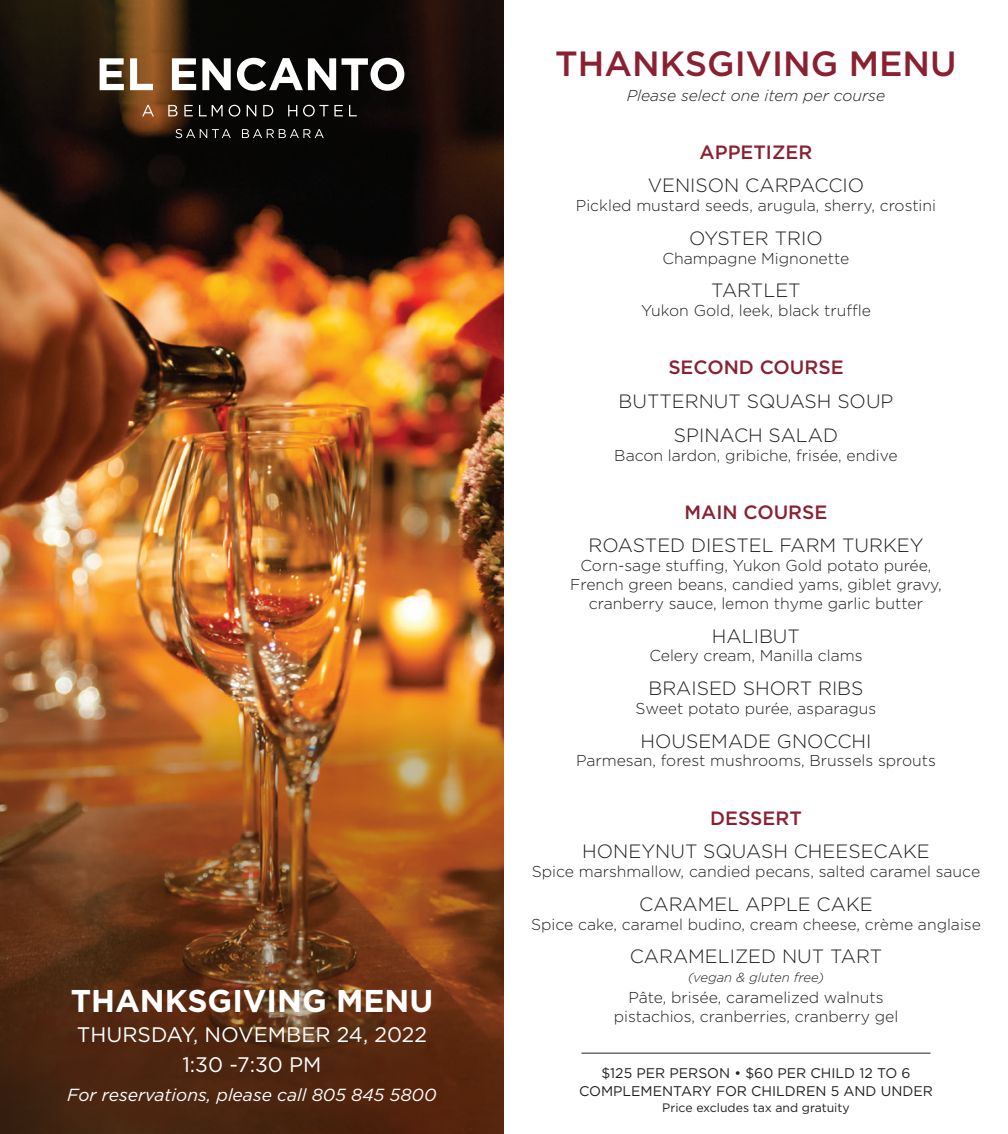
<style>
.page{position:relative;width:1008px;height:1134px;background:#fff}
.page>*{position:absolute;margin:0;border:0;box-sizing:border-box;transform-origin:0 0}
.t1{font:500 35px "Gotham";color:#8a2132}
.t2{font:700 31.5px "Gotham";color:#fff}
.t3{font:21px "Gotham";color:#fff}
.entree{font:300 19.25px "Gotham";color:#231f20}
.course{font:500 19.25px "Gotham";color:#8a2132}
.t4{font:italic 17.5px "Gotham";color:#fff}
.ingredients{font:300 15.75px "Gotham";color:#231f20}
.t5{font:italic 300 15.75px "Gotham";color:#231f20}
.t6{font:14px "Gotham";color:#231f20}
.ingredients-2{font:italic 300 13.12px "Gotham";color:#231f20}
.t7{font:12.25px "Gotham";color:#231f20}
</style>
<div class="page">
<img style="left:0;top:0;width:504px;height:680px">
<svg style="left:0;top:680px;width:504px;height:454px;background:#80461c"></svg>
<svg style="left:100px;top:58px;width:24px;height:32px"></svg>
<svg style="left:130px;top:58px;width:23px;height:32px"></svg>
<svg style="left:172px;top:58px;width:24px;height:32px"></svg>
<svg style="left:202px;top:58px;width:29px;height:32px"></svg>
<svg style="left:237px;top:58px;width:99px;height:33px"></svg>
<svg style="left:342px;top:58px;width:62px;height:33px"></svg>
<svg style="left:142px;top:105px;width:12px;height:11px"></svg>
<svg style="left:168px;top:105px;width:10px;height:11px"></svg>
<svg style="left:184px;top:105px;width:9px;height:11px"></svg>
<svg style="left:199px;top:105px;width:24px;height:11px"></svg>
<svg style="left:229px;top:105px;width:11px;height:12px"></svg>
<svg style="left:247px;top:105px;width:9px;height:11px"></svg>
<svg style="left:263px;top:105px;width:10px;height:11px"></svg>
<svg style="left:288px;top:105px;width:9px;height:11px"></svg>
<svg style="left:303px;top:105px;width:25px;height:12px"></svg>
<svg style="left:334px;top:105px;width:9px;height:11px"></svg>
<svg style="left:349px;top:105px;width:8px;height:11px"></svg>
<svg style="left:176px;top:129px;width:55px;height:9px"></svg>
<svg style="left:242px;top:129px;width:82px;height:9px"></svg>
<hr style="left:581px;top:1053px;width:350px;height:1px;background:#231f20">
<p class="t2" style="left:71px;top:980px;width:364px">THANKSGIVING MENU</p>
<p class="t3" style="left:77px;top:1021px;width:352px">THURSDAY, NOVEMBER 24, 2022</p>
<p class="t3" style="left:182px;top:1051px;width:141px">1:30 -7:30 PM</p>
<p class="t4" style="left:67px;top:1084px;width:371px">For reservations, please call 805 845 5800</p>
<p class="t1" style="left:555px;top:40px;width:403px">THANKSGIVING MENU</p>
<p class="t5" style="left:627px;top:85px;width:260px">Please select one item per course</p>
<p class="course" style="left:700px;top:139px;width:114px">APPETIZER</p>
<p class="entree" style="left:648px;top:174px;width:218px">VENISON CARPACCIO</p>
<p class="ingredients" style="left:576px;top:196px;width:362px">Pickled mustard seeds, arugula, sherry, crostini</p>
<p class="entree" style="left:689px;top:226px;width:135px">OYSTER TRIO</p>
<p class="ingredients" style="left:663px;top:248px;width:188px">Champagne Mignonette</p>
<p class="entree" style="left:711px;top:279px;width:91px">TARTLET</p>
<p class="ingredients" style="left:641px;top:301px;width:231px">Yukon Gold, leek, black truffle</p>
<p class="course" style="left:668px;top:355px;width:177px">SECOND COURSE</p>
<p class="entree" style="left:618px;top:389px;width:277px">BUTTERNUT SQUASH SOUP</p>
<p class="entree" style="left:674px;top:423px;width:166px">SPINACH SALAD</p>
<p class="ingredients" style="left:614px;top:445px;width:285px">Bacon lardon, gribiche, frisée, endive</p>
<p class="course" style="left:685px;top:499px;width:144px">MAIN COURSE</p>
<p class="entree" style="left:588px;top:533px;width:337px">ROASTED DIESTEL FARM TURKEY</p>
<p class="ingredients" style="left:581px;top:556px;width:352px">Corn-sage stuffing, Yukon Gold potato purée,</p>
<p class="ingredients" style="left:570px;top:575px;width:373px">French green beans, candied yams, giblet gravy,</p>
<p class="ingredients" style="left:589px;top:593px;width:336px">cranberry sauce, lemon thyme garlic butter</p>
<p class="entree" style="left:712px;top:624px;width:90px">HALIBUT</p>
<p class="ingredients" style="left:649px;top:646px;width:215px">Celery cream, Manilla clams</p>
<p class="entree" style="left:648px;top:676px;width:217px">BRAISED SHORT RIBS</p>
<p class="ingredients" style="left:636px;top:698px;width:242px">Sweet potato purée, asparagus</p>
<p class="entree" style="left:640px;top:729px;width:233px">HOUSEMADE GNOCCHI</p>
<p class="ingredients" style="left:576px;top:751px;width:361px">Parmesan, forest mushrooms, Brussels sprouts</p>
<p class="course" style="left:710px;top:805px;width:93px">DESSERT</p>
<p class="entree" style="left:582px;top:839px;width:349px">HONEYNUT SQUASH CHEESECAKE</p>
<p class="ingredients" style="left:532px;top:862px;width:450px">Spice marshmallow, candied pecans, salted caramel sauce</p>
<p class="entree" style="left:639px;top:892px;width:235px">CARAMEL APPLE CAKE</p>
<p class="ingredients" style="left:531px;top:914px;width:451px">Spice cake, caramel budino, cream cheese, crème anglaise</p>
<p class="entree" style="left:630px;top:944px;width:254px">CARAMELIZED NUT TART</p>
<p class="ingredients-2" style="left:688px;top:969px;width:138px">(vegan &amp; gluten free)</p>
<p class="ingredients" style="left:628px;top:987px;width:257px">Pâte, brisée, caramelized walnuts</p>
<p class="ingredients" style="left:614px;top:1006px;width:286px">pistachios, cranberries, cranberry gel</p>
<p class="t6" style="left:601px;top:1064px;width:311px">$125 PER PERSON • $60 PER CHILD 12 TO 6</p>
<p class="t6" style="left:579px;top:1082px;width:355px">COMPLEMENTARY FOR CHILDREN 5 AND UNDER</p>
<p class="t7" style="left:662px;top:1099px;width:189px">Price excludes tax and gratuity</p>
</div>
